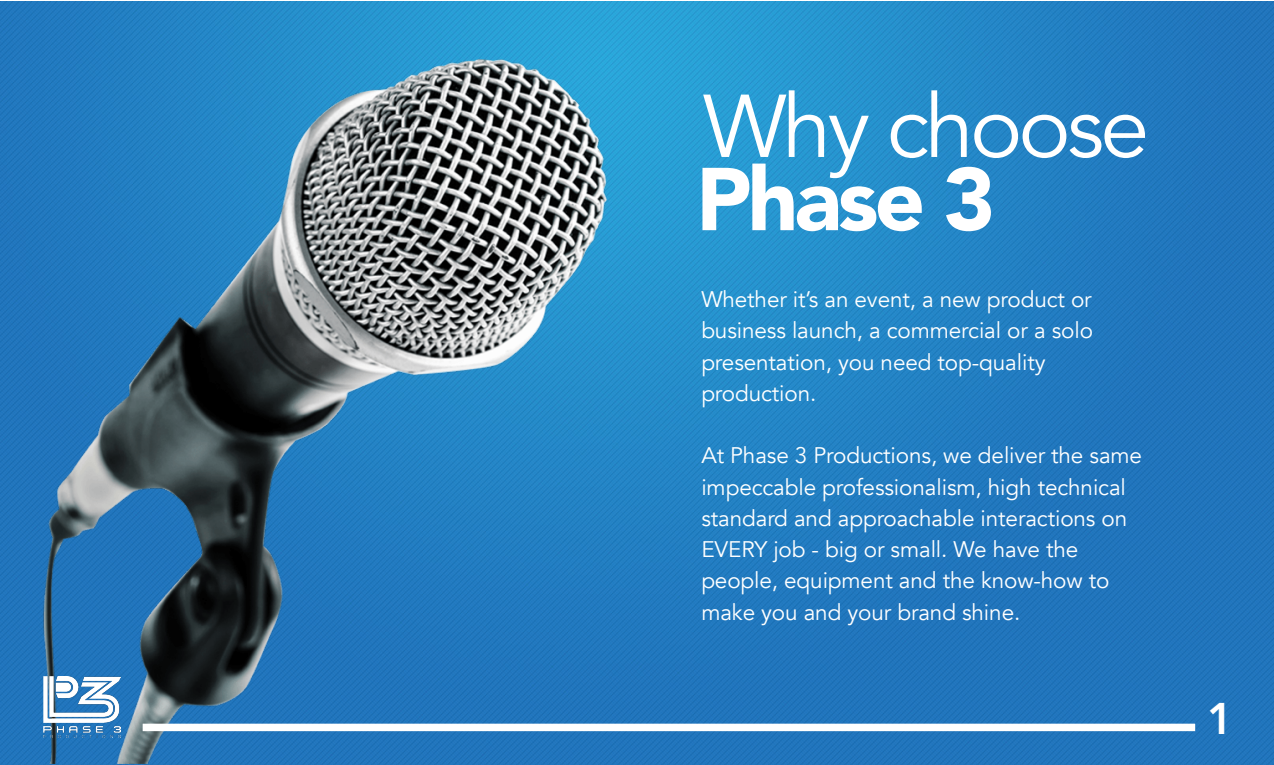
<style>
.page{position:relative;width:1274px;height:765px;background:#fff}
.page>*{position:absolute;margin:0;border:0;box-sizing:border-box;transform-origin:0 0}
.t1{font:88.12px "Avenir";letter-spacing:-.045em;color:#fff}
.t2{font:900 88.12px "Avenir";letter-spacing:-.045em;color:#fff}
.t3{font:800 44.25px "Avenir";color:#fff}
.t4{font:22.5px/31.2px "Avenir";letter-spacing:-.005em;color:#fff}
</style>
<div class="page">
<img style="left:0;top:2px;width:1274px;height:763px">
<img style="left:0;top:1px;width:744px;height:762px">
<div style="left:143px;top:724px;width:1052px;height:7px;background:#fff"></div>
<img style="left:44px;top:676px;width:77px;height:61px">
<h1 class="t1" style="left:703px;top:74px;width:447px">Why choose</h1>
<h1 class="t2" style="left:696px;top:124px;width:301px">Phase 3</h1>
<p class="t4" style="left:701px;top:284px;width:393px">Whether it’s an event, a new product or business launch, a commercial or a solo presentation, you need top-quality production.</p>
<p class="t4" style="left:701px;top:440px;width:442px">At Phase 3 Productions, we deliver the same impeccable professionalism, high technical standard and approachable interactions on EVERY job - big or small. We have the people, equipment and the know-how to make you and your brand shine.</p>
<h2 class="t3" style="left:1207px;top:684px;width:28px">1</h2>
</div>
